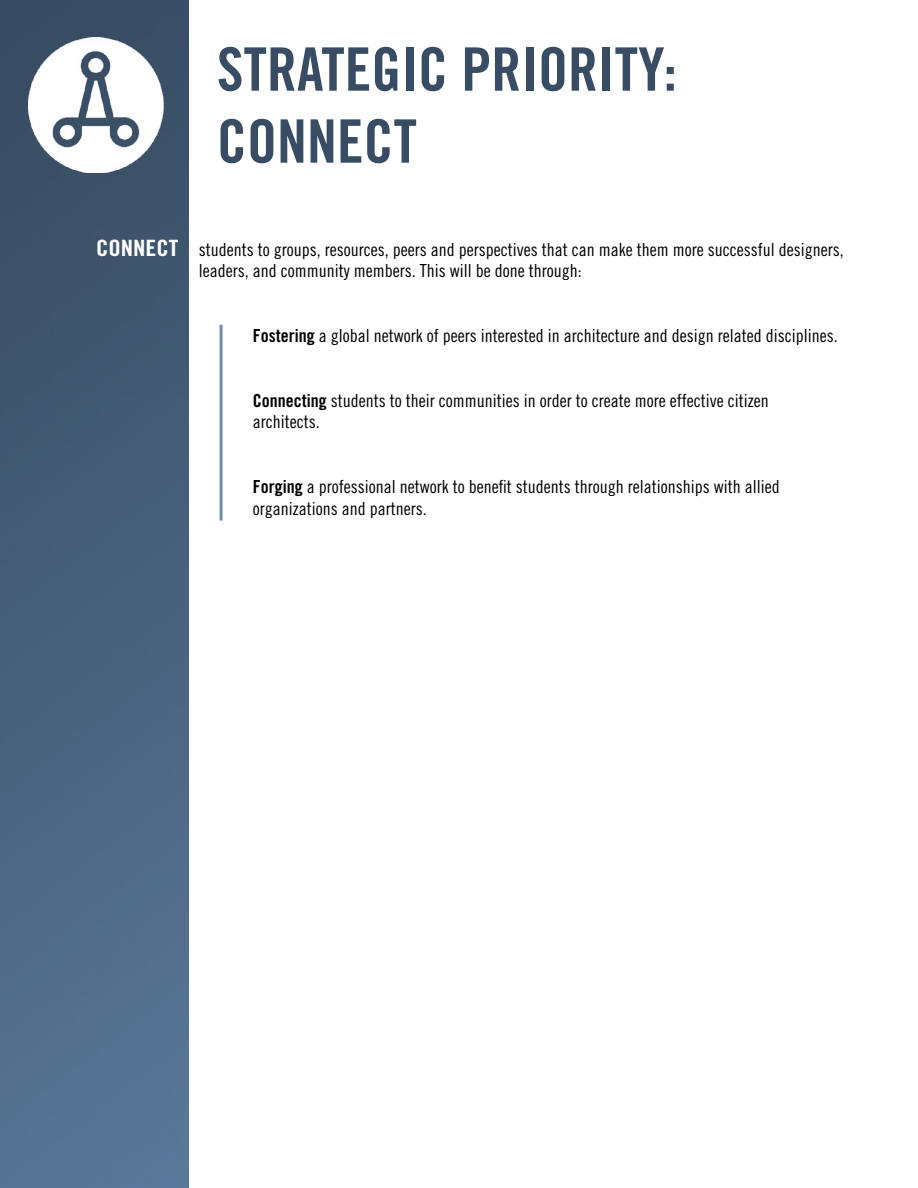
<style>
.page{position:relative;width:918px;height:1188px;background:#fff}
.page>*{position:absolute;margin:0;border:0;box-sizing:border-box;transform-origin:0 0}
.t1{font:60px/72px "Trade Gothic LT Std Bd Cn 20";color:#384c63}
.t2{font:22.5px "Trade Gothic LT Std Bd Cn 20";color:#fff;scale:1.1 1}
.t3{font:18px/21.6px "Trade Gothic LT Std Cn 18";color:#000}
.s1{font-family:"Trade Gothic LT Std Bd Cn 20"}
</style>
<div class="page">
<img style="left:0;top:0;width:189px;height:1188px">
<img style="left:28px;top:38px;width:140px;height:134px">
<hr style="left:220px;top:325px;width:3px;height:196px;background:#6b8fb5">
<h1 class="t1" style="left:217px;top:33px;width:461px">STRATEGIC PRIORITY:<br>CONNECT</h1>
<p class="t2" style="left:96px;top:234px;width:76px">CONNECT</p>
<p class="t3" style="left:199px;top:238px;width:646px">students to groups, resources, peers and perspectives that can make them more successful designers, leaders, and community members. This will be done through:</p>
<p class="t3" style="left:253px;top:325px;width:586px"><span class="s1">Fostering</span> a global network of peers interested in architecture and design related disciplines.</p>
<p class="t3" style="left:253px;top:389px;width:517px"><span class="s1">Connecting</span> students to their communities in order to create more effective citizen architects.</p>
<p class="t3" style="left:253px;top:476px;width:528px"><span class="s1">Forging</span> a professional network to benefit students through relationships with allied organizations and partners.</p>
</div>
